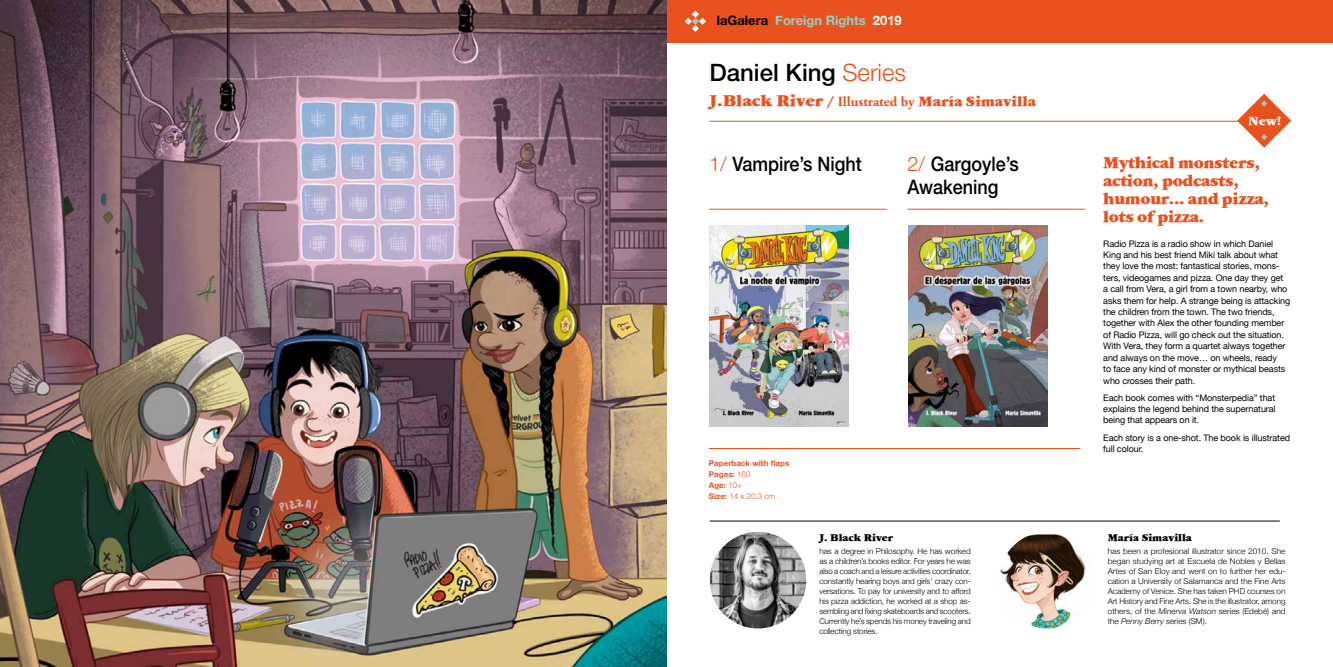
<style>
.page{position:relative;width:1333px;height:667px;background:#fff}
.page>*{position:absolute;margin:0;border:0;box-sizing:border-box;transform-origin:0 0}
.t1{font:500 24px "Helvetica Neue LT";color:#000}
.t2{font:500 20px/22px "Helvetica Neue LT";color:#000;scale:.9 1}
.t3{font:16px/18px "Garamond ITCTT Ultra";letter-spacing:-.02em;color:#e9511d}
.t4{font:14px "Garamond ITCTT Ultra";color:#e9511d}
.t5{font:700 13px "Helvetica Neue";color:#95d0c5}
.t6{font:12px "Garamond ITCTT Ultra";color:#fff}
.t7{font:10px "Garamond ITCTT Ultra";color:#000}
.t8{font:9px/11.4px "Helvetica Neue";letter-spacing:-.01em;color:#000}
.t9{font:300 8px/10px "Helvetica Neue";letter-spacing:-.01em;color:#000;text-align:justify}
.t10{font:700 8px/11px "Helvetica Neue LT";color:#e9511d}
.s1{color:#000}
.s2{color:#fff}
.s3{font-weight:300;color:#e9511d}
.s4{font-size:16px}
.s5{font-family:"Adobe Garamond Bold Os F"}
.s6{font-weight:300}
.s7{font-style:italic}
</style>
<div class="page">
<hr style="left:709px;top:121px;width:581px;height:1px;background:#e9511d">
<hr style="left:709px;top:208px;width:177px;height:1px;background:#e9511d">
<hr style="left:907px;top:208px;width:178px;height:1px;background:#e9511d">
<hr style="left:709px;top:447px;width:371px;height:1px;background:#e9511d">
<img style="left:709px;top:225px;width:139px;height:201px">
<img style="left:908px;top:225px;width:139px;height:201px">
<svg style="left:1236px;top:94px;width:54px;height:54px"></svg>
<hr style="left:709px;top:520px;width:570px;height:1px;background:#000">
<img style="left:709px;top:531px;width:97px;height:97px;border-radius:48px">
<img style="left:999px;top:531px;width:96px;height:97px;border-radius:48px">
<div style="left:666px;top:0;width:666px;height:43px;background:#e9511d"></div>
<svg style="left:685px;top:11px;width:21px;height:21px"></svg>
<img style="left:0;top:0;width:666px;height:666px">
<h3 class="t5" style="left:716px;top:10px;width:187px"><span class="s1">laGalera</span> Foreign Rights <span class="s2">2019</span></h3>
<h1 class="t1" style="left:709px;top:58px;width:198px">Daniel King <span class="s3">Series</span></h1>
<h3 class="t4" style="left:709px;top:93px;width:328px"><span class="s4">J.Black River</span> / <span class="s5">Illustrated by</span> María Simavilla</h3>
<h2 class="t2" style="left:709px;top:153px;width:171px"><span class="s3">1/</span> Vampire’s Night</h2>
<h2 class="t2" style="left:907px;top:153px;width:125px"><span class="s3">2/</span> Gargoyle’s<br>Awakening</h2>
<p class="t10" style="left:709px;top:457px;width:82px">Paperback with flaps<br>Pages: <span class="s6">160<br></span>Age: <span class="s6">10+<br></span>Size: <span class="s6">14 x 20.3 cm</span></p>
<p class="t7" style="left:819px;top:531px;width:75px">J. Black River</p>
<p class="t9" style="left:819px;top:545px;width:153px">has a degree in Philosophy. He has worked as a children’s books editor. For years he was also a coach and a leisure activities coordinator, constantly hearing boys and girls’ crazy con&shy;versations. To pay for university and to afford his pizza addiction, he worked at a shop as&shy;sembling and fixing skateboards and scooters.<br>Currently he’s spends his money traveling and collecting stories.</p>
<h3 class="t6" style="left:1248px;top:114px;width:34px">New!</h3>
<h3 class="t3" style="left:1103px;top:153px;width:167px">Mythical monsters, action, podcasts, humour... and pizza, lots of pizza.</h3>
<p class="t8" style="left:1103px;top:237px;width:188px">Radio Pizza is a radio show in which Daniel King and his best friend Miki talk about what they love the most: fantastical stories, mons&shy;ters, videogames and pizza. One day they get a call from Vera, a girl from a town nearby, who asks them for help. A strange being is attacking the children from the town. The two friends, together with Alex the other founding member of Radio Pizza, will go check out the situation.<br>With Vera, they form a quartet always together and always on the move… on wheels, ready<br>to face any kind of monster or mythical beasts who crosses their path.</p>
<p class="t8" style="left:1103px;top:391px;width:174px;text-align:justify">Each book comes with “Monsterpedia” that explains the legend behind the supernatural being that appears on it.</p>
<p class="t8" style="left:1103px;top:431px;width:188px">Each story is a one-shot. The book is illustrated full colour.</p>
<p class="t7" style="left:1107px;top:531px;width:86px">María Simavilla</p>
<p class="t9" style="left:1107px;top:545px;width:179px">has been a profesional illustrator since 2010. She began studying art at Escuela de Nobles y Bellas Artes of San Eloy and went on to further her edu&shy;cation a University of Salamanca and the Fine Arts Academy of Venice. She has taken PHD courses on Art History and Fine Arts. She is the illustrator, among others, of the <span class="s7">Minerva Watson</span> series (Edebé) and the <span class="s7">Penny Berry</span> series (SM).</p>
</div>
